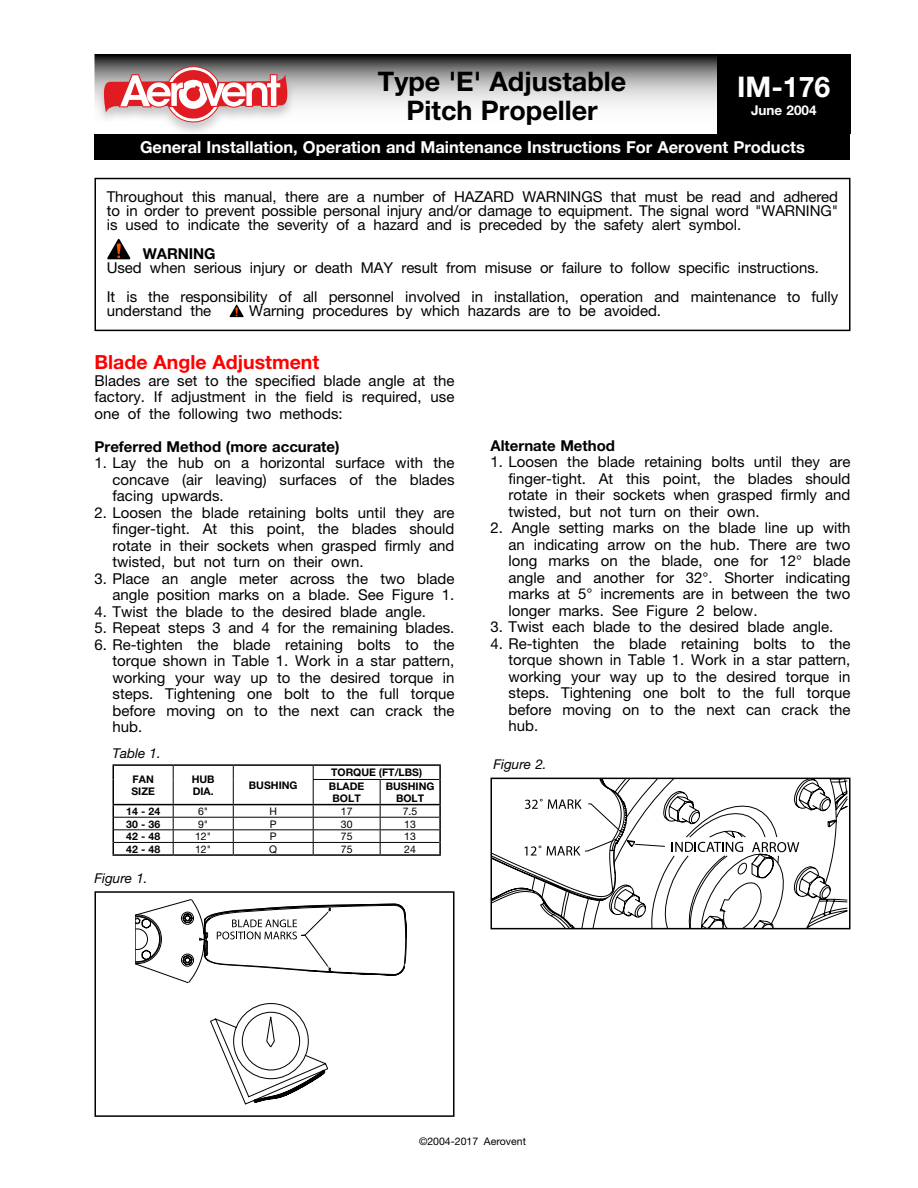
<style>
.page{position:relative;width:918px;height:1188px;background:#fff}
.page>*{position:absolute;margin:0;border:0;box-sizing:border-box;transform-origin:0 0}
.t1{font:700 28.5px "Helvetica Neue";color:#fff}
.t2{font:700 27px/28.5px "Helvetica Neue";color:#000;text-align:center}
.t3{font:700 19.5px "Helvetica Neue";color:#f00}
.t4{font:700 16.5px "Helvetica Neue";color:#fff}
.t5{font:15px/16.5px "Helvetica Neue";color:#000;text-align:justify}
.t6{font:700 15px "Helvetica Neue";color:#000}
.t7{font:italic 13.5px "Helvetica Neue";color:#000}
.t8{font:700 13.5px "Helvetica Neue";color:#fff}
.t9{font:700 10.5px/12.6px "Helvetica Neue";color:#000}
.t10{font:10.5px "Helvetica Neue";color:#000}
</style>
<div class="page">
<svg style="left:135px;top:899px;width:272px;height:205px"></svg>
<div style="left:95px;top:891px;width:360px;height:226px;border:2px solid #000"></div>
<svg style="left:494px;top:853px;width:29px;height:50px"></svg>
<svg style="left:523px;top:781px;width:325px;height:134px"></svg>
<svg style="left:531px;top:781px;width:306px;height:145px"></svg>
<svg style="left:525px;top:799px;width:57px;height:10px"></svg>
<svg style="left:524px;top:846px;width:17px;height:10px"></svg>
<svg style="left:547px;top:846px;width:33px;height:10px"></svg>
<svg style="left:672px;top:842px;width:71px;height:10px"></svg>
<svg style="left:752px;top:842px;width:47px;height:10px"></svg>
<div style="left:491px;top:778px;width:360px;height:151px;border:2px solid #000"></div>
<div style="left:94px;top:134px;width:756px;height:26px;background:#000"></div>
<svg style="left:97px;top:57px;width:620px;height:49px"></svg>
<div style="left:94px;top:54px;width:756px;height:86px;border:2px solid #000"></div>
<div style="left:717px;top:54px;width:133px;height:80px;background:#000"></div>
<div style="left:96px;top:65px;width:200px;height:73px;background:#000;opacity:.2"></div>
<svg style="left:104px;top:66px;width:183px;height:56px"></svg>
<div style="left:94px;top:178px;width:756px;height:153px;border:2px solid #000"></div>
<svg style="left:107px;top:238px;width:24px;height:21px"></svg>
<svg style="left:229px;top:304px;width:15px;height:13px"></svg>
<hr style="left:113px;top:764px;width:60px;height:2px;background:#000">
<hr style="left:173px;top:764px;width:60px;height:2px;background:#000">
<hr style="left:233px;top:764px;width:80px;height:2px;background:#000">
<hr style="left:313px;top:764px;width:67px;height:2px;background:#000">
<hr style="left:380px;top:764px;width:61px;height:2px;background:#000">
<svg style="left:439px;top:766px;width:2px;height:13px"></svg>
<hr style="left:439px;top:779px;width:2px;height:25px;background:#000">
<svg style="left:113px;top:766px;width:1px;height:88px"></svg>
<svg style="left:439px;top:805px;width:2px;height:49px"></svg>
<hr style="left:113px;top:854px;width:60px;height:2px;background:#000">
<hr style="left:173px;top:854px;width:60px;height:2px;background:#000">
<hr style="left:233px;top:854px;width:80px;height:2px;background:#000">
<hr style="left:313px;top:854px;width:67px;height:2px;background:#000">
<hr style="left:380px;top:854px;width:61px;height:2px;background:#000">
<hr style="left:380px;top:779px;width:59px;height:1px;background:#000">
<hr style="left:313px;top:779px;width:67px;height:1px;background:#000">
<hr style="left:114px;top:817px;width:59px;height:1px;background:#000">
<hr style="left:173px;top:817px;width:60px;height:1px;background:#000">
<hr style="left:233px;top:817px;width:80px;height:1px;background:#000">
<hr style="left:313px;top:817px;width:67px;height:1px;background:#000">
<hr style="left:380px;top:817px;width:59px;height:1px;background:#000">
<hr style="left:114px;top:829px;width:59px;height:1px;background:#000">
<hr style="left:173px;top:829px;width:60px;height:1px;background:#000">
<hr style="left:233px;top:829px;width:80px;height:1px;background:#000">
<hr style="left:313px;top:829px;width:67px;height:1px;background:#000">
<hr style="left:380px;top:829px;width:59px;height:1px;background:#000">
<hr style="left:114px;top:842px;width:59px;height:1px;background:#000">
<hr style="left:173px;top:842px;width:60px;height:1px;background:#000">
<svg style="left:173px;top:766px;width:1px;height:88px"></svg>
<hr style="left:233px;top:842px;width:80px;height:1px;background:#000">
<svg style="left:233px;top:766px;width:1px;height:88px"></svg>
<hr style="left:313px;top:842px;width:67px;height:1px;background:#000">
<svg style="left:313px;top:766px;width:1px;height:88px"></svg>
<hr style="left:380px;top:842px;width:59px;height:1px;background:#000">
<svg style="left:380px;top:780px;width:1px;height:74px"></svg>
<hr style="left:113px;top:804px;width:60px;height:1px;background:#000">
<hr style="left:380px;top:804px;width:61px;height:1px;background:#000">
<hr style="left:173px;top:804px;width:60px;height:1px;background:#000">
<hr style="left:233px;top:804px;width:80px;height:1px;background:#000">
<hr style="left:313px;top:804px;width:67px;height:1px;background:#000">
<h2 class="t2" style="left:378px;top:67px;width:250px">Type 'E' Adjustable<br>Pitch Propeller</h2>
<h1 class="t1" style="left:737px;top:69px;width:95px">IM-176</h1>
<p class="t8" style="left:751px;top:101px;width:67px">June 2004</p>
<p class="t4" style="left:140px;top:137px;width:666px">General Installation, Operation and Maintenance Instructions For Aerovent Products</p>
<p class="t5" style="left:107px;top:189px;width:733px;line-height:14.2px">Throughout this manual, there are a number of HAZARD WARNINGS that must be read and adhered to in order to prevent possible personal injury and/or damage to equipment. The signal word "WARNING" is used to indicate the severity of a hazard and is preceded by the safety alert symbol.</p>
<p class="t6" style="left:143px;top:244px;width:74px">WARNING</p>
<p class="t5" style="left:107px;top:253px;width:733px;line-height:28.5px">Used when serious injury or death MAY result from misuse or failure to follow specific instructions.<br>It is the responsibility of all personnel involved in installation, operation and maintenance to fully</p>
<p class="t5" style="left:107px;top:302px;width:106px">understand the</p>
<p class="t5" style="left:249px;top:302px;width:413px">Warning procedures by which hazards are to be avoided.</p>
<h3 class="t3" style="left:95px;top:350px;width:226px">Blade Angle Adjustment</h3>
<p class="t5" style="left:95px;top:372px;width:362px">Blades are set to the specified blade angle at the factory. If adjustment in the field is required, use one of the following two methods:</p>
<p class="t6" style="left:95px;top:437px;width:247px">Preferred Method (more accurate)</p>
<p class="t5" style="left:113px;top:454px;width:344px;text-indent:-18px">1. Lay the hub on a horizontal surface with the concave (air leaving) surfaces of the blades facing upwards.</p>
<p class="t5" style="left:113px;top:504px;width:344px;text-indent:-18px">2. Loosen the blade retaining bolts until they are finger-tight. At this point, the blades should rotate in their sockets when grasped firmly and twisted, but not turn on their own.</p>
<p class="t5" style="left:95px;top:570px;width:362px;text-align:right">3. Place an angle meter across the two blade angle position marks on a blade. See Figure 1.</p>
<p class="t5" style="left:95px;top:603px;width:333px">4. Twist the blade to the desired blade angle.</p>
<p class="t5" style="left:95px;top:619px;width:362px">5. Repeat steps 3 and 4 for the remaining blades.</p>
<p class="t5" style="left:113px;top:636px;width:344px;text-indent:-18px">6. Re-tighten the blade retaining bolts to the torque shown in Table 1. Work in a star pattern, working your way up to the desired torque in steps. Tightening one bolt to the full torque before moving on to the next can crack the hub.</p>
<p class="t7" style="left:113px;top:745px;width:50px">Table 1.</p>
<p class="t9" style="left:131px;top:772px;width:25px">FAN<br>SIZE</p>
<p class="t9" style="left:192px;top:772px;width:24px">HUB<br>DIA.</p>
<p class="t9" style="left:249px;top:779px;width:50px">BUSHING</p>
<p class="t9" style="left:331px;top:766px;width:93px">TORQUE (FT/LBS)</p>
<p class="t9" style="left:329px;top:780px;width:37px">BLADE</p>
<p class="t9" style="left:333px;top:792px;width:30px">BOLT</p>
<p class="t9" style="left:386px;top:780px;width:50px;text-align:center">BUSHING<br>BOLT</p>
<p class="t9" style="left:126px;top:805px;width:36px">14 - 24</p>
<p class="t10" style="left:198px;top:805px;width:12px">6"</p>
<p class="t10" style="left:269px;top:805px;width:9px">H</p>
<p class="t10" style="left:341px;top:805px;width:13px">17</p>
<p class="t10" style="left:403px;top:805px;width:16px">7.5</p>
<p class="t9" style="left:126px;top:817px;width:36px">30 - 36</p>
<p class="t10" style="left:198px;top:818px;width:12px">9"</p>
<p class="t10" style="left:270px;top:818px;width:8px">P</p>
<p class="t10" style="left:341px;top:818px;width:13px">30</p>
<p class="t10" style="left:404px;top:818px;width:13px">13</p>
<p class="t9" style="left:126px;top:830px;width:36px">42 - 48</p>
<p class="t10" style="left:195px;top:830px;width:18px">12"</p>
<p class="t10" style="left:270px;top:830px;width:8px">P</p>
<p class="t10" style="left:341px;top:830px;width:13px">75</p>
<p class="t10" style="left:404px;top:830px;width:13px">13</p>
<p class="t9" style="left:126px;top:843px;width:36px">42 - 48</p>
<p class="t10" style="left:195px;top:843px;width:18px">12"</p>
<p class="t10" style="left:269px;top:843px;width:9px">Q</p>
<p class="t10" style="left:341px;top:843px;width:13px">75</p>
<p class="t10" style="left:404px;top:843px;width:13px">24</p>
<p class="t7" style="left:95px;top:870px;width:55px">Figure 1.</p>
<p class="t6" style="left:491px;top:436px;width:126px">Alternate Method</p>
<p class="t5" style="left:509px;top:453px;width:344px;text-indent:-18px">1. Loosen the blade retaining bolts until they are finger-tight. At this point, the blades should rotate in their sockets when grasped firmly and twisted, but not turn on their own.</p>
<p class="t5" style="left:509px;top:519px;width:344px;text-indent:-18px">2. Angle setting marks on the blade line up with an indicating arrow on the hub. There are two long marks on the blade, one for 12° blade angle and another for 32°. Shorter indicating marks at 5° increments are in between the two longer marks. See Figure 2 below.</p>
<p class="t5" style="left:491px;top:618px;width:344px">3. Twist each blade to the desired blade angle.</p>
<p class="t5" style="left:509px;top:635px;width:344px;text-indent:-18px">4. Re-tighten the blade retaining bolts to the torque shown in Table 1. Work in a star pattern, working your way up to the desired torque in steps. Tightening one bolt to the full torque before moving on to the next can crack the hub.</p>
<p class="t7" style="left:494px;top:756px;width:55px">Figure 2.</p>
<p class="t10" style="left:419px;top:1135px;width:108px">©2004-2017 Aerovent</p>
</div>
